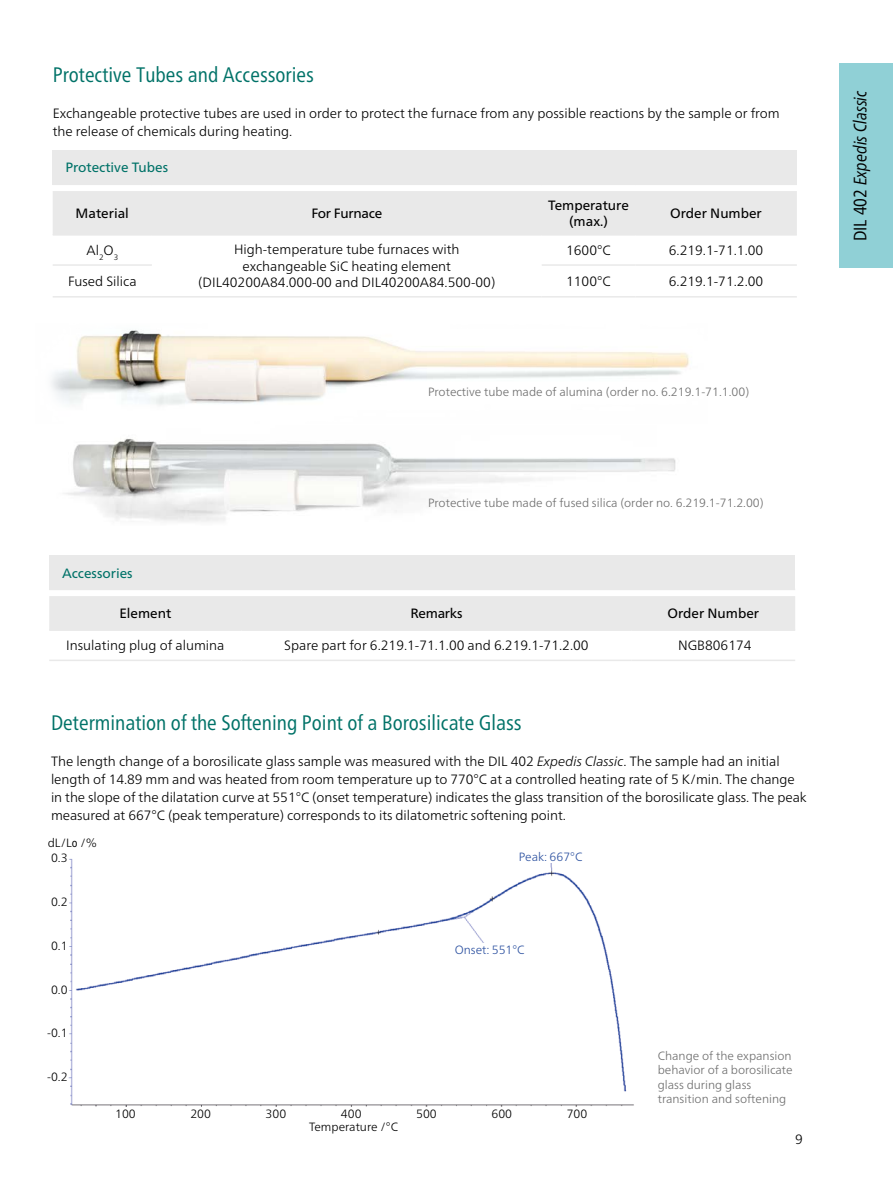
<style>
.page{position:relative;width:893px;height:1191px;background:#fff}
.page>*{position:absolute;margin:0;border:0;box-sizing:border-box;transform-origin:0 0}
.Subhead_1_grün_n{font:condensed 21px "Frutiger Neue LTW1 G";color:#007268}
.Subhead_1_schwarz_n{font:italic condensed 18px "Frutiger Neue LTW1 G";letter-spacing:-.01em;color:#000}
.Fließtext_en_n{font:300 13.5px/18px "Frutiger Neue LTW1 G";color:#000}
.Fließtext_en_n-2{font:13.5px "Frutiger Neue LTW1 G";color:#000}
.Tabellenkopf_n{font:13.5px "Frutiger Neue LTW1 G";color:#007268}
.Fließtext_en_n-3{font:13.5px "Frutiger Neue LTW1 G";letter-spacing:-.02em;color:#000}
.Bildunterschrift_n{font:300 12px/14.4px "Frutiger Neue LTW1 G";color:#6e6e6e}
.Bildunterschrift_n-2{font:300 12px "Frutiger Neue LTW1 G";color:#000}
.Bildunterschrift_n-3{font:300 12px "Frutiger Neue LTW1 G";color:#2c51a0}
.s1{font-style:italic}
.s2{font-weight:400;font-stretch:condensed}
.s3{font-style:normal}
</style>
<div class="page">
<img style="left:68px;top:858px;width:566px;height:249px">
<div style="left:53px;top:150px;width:744px;height:34px;background:#e9e9e9"></div>
<div style="left:53px;top:191px;width:744px;height:43px;background:#e9e9e9"></div>
<hr style="left:53px;top:264px;width:99px;height:2px;background:#e9e9e9">
<hr style="left:542px;top:264px;width:93px;height:2px;background:#e9e9e9">
<hr style="left:635px;top:264px;width:162px;height:2px;background:#e9e9e9">
<hr style="left:53px;top:296px;width:99px;height:1px;background:#e9e9e9">
<hr style="left:152px;top:296px;width:390px;height:1px;background:#e9e9e9">
<hr style="left:542px;top:296px;width:93px;height:1px;background:#e9e9e9">
<hr style="left:635px;top:296px;width:162px;height:1px;background:#e9e9e9">
<hr style="left:53px;top:184px;width:99px;height:1px;background:#e9e9e9">
<hr style="left:152px;top:184px;width:390px;height:1px;background:#e9e9e9">
<hr style="left:542px;top:184px;width:93px;height:1px;background:#e9e9e9">
<hr style="left:635px;top:184px;width:162px;height:1px;background:#e9e9e9">
<hr style="left:53px;top:234px;width:99px;height:2px;background:#e9e9e9">
<hr style="left:152px;top:234px;width:390px;height:2px;background:#e9e9e9">
<hr style="left:542px;top:234px;width:93px;height:2px;background:#e9e9e9">
<hr style="left:635px;top:234px;width:162px;height:2px;background:#e9e9e9">
<img style="left:51px;top:330px;width:639px;height:75px">
<img style="left:65px;top:438px;width:611px;height:84px">
<div style="left:516px;top:850px;width:70px;height:12px;background:#fff"></div>
<div style="left:448px;top:943px;width:83px;height:12px;background:#fff"></div>
<div style="left:49px;top:555px;width:746px;height:34px;background:#e9e9e9"></div>
<div style="left:49px;top:596px;width:746px;height:33px;background:#e9e9e9"></div>
<hr style="left:49px;top:659px;width:193px;height:2px;background:#e9e9e9">
<hr style="left:242px;top:659px;width:389px;height:2px;background:#e9e9e9">
<hr style="left:631px;top:659px;width:164px;height:2px;background:#e9e9e9">
<hr style="left:49px;top:588px;width:193px;height:2px;background:#e9e9e9">
<hr style="left:242px;top:588px;width:389px;height:2px;background:#e9e9e9">
<hr style="left:631px;top:588px;width:164px;height:2px;background:#e9e9e9">
<hr style="left:49px;top:629px;width:193px;height:2px;background:#e9e9e9">
<hr style="left:242px;top:629px;width:389px;height:2px;background:#e9e9e9">
<hr style="left:631px;top:629px;width:164px;height:2px;background:#e9e9e9">
<div style="left:839px;top:64px;width:54px;height:204px;background:#90d0d6"></div>
<p class="Subhead_1_grün_n" style="left:53px;top:59px;width:263px">Protective Tubes and Accessories</p>
<p class="Fließtext_en_n" style="left:53px;top:104px;width:729px">Exchangeable protective tubes are used in order to protect the furnace from any possible reactions by the sample or from the release of chemicals during heating.</p>
<p class="Tabellenkopf_n" style="left:65px;top:160px;width:104px">Protective Tubes</p>
<p class="Fließtext_en_n-2" style="left:76px;top:205px;width:55px">Material</p>
<p class="Fließtext_en_n-3" style="left:311px;top:205px;width:72px">For Furnace</p>
<p class="Fließtext_en_n-2" style="left:548px;top:197px;width:82px">Temperature</p>
<p class="Fließtext_en_n-2" style="left:569px;top:214px;width:40px">(max.)</p>
<p class="Fließtext_en_n-2" style="left:670px;top:205px;width:93px">Order Number</p>
<p class="Fließtext_en_n" style="left:86px;top:241px;width:33px">Al<sub>2</sub>O<sub>3</sub></p>
<p class="Fließtext_en_n" style="left:198px;top:241px;width:298px;line-height:16.5px;text-align:center">High-temperature tube furnaces with exchangeable SiC heating element (DIL40200A84.000-00 and DIL40200A84.500-00)</p>
<p class="Fließtext_en_n" style="left:566px;top:241px;width:46px">1600°C</p>
<p class="Fließtext_en_n" style="left:669px;top:241px;width:96px">6.219.1-71.1.00</p>
<p class="Fließtext_en_n" style="left:68px;top:272px;width:70px">Fused Silica</p>
<p class="Fließtext_en_n" style="left:566px;top:272px;width:46px">1100°C</p>
<p class="Fließtext_en_n" style="left:669px;top:272px;width:96px">6.219.1-71.2.00</p>
<p class="Bildunterschrift_n" style="left:428px;top:385px;width:323px">Protective tube made of alumina (order no. 6.219.1-71.1.00)</p>
<p class="Bildunterschrift_n" style="left:428px;top:495px;width:337px">Protective tube made of fused silica (order no. 6.219.1-71.2.00)</p>
<p class="Tabellenkopf_n" style="left:62px;top:565px;width:72px">Accessories</p>
<p class="Fließtext_en_n-2" style="left:119px;top:605px;width:53px">Element</p>
<p class="Fließtext_en_n-3" style="left:410px;top:605px;width:54px">Remarks</p>
<p class="Fließtext_en_n-2" style="left:667px;top:605px;width:93px">Order Number</p>
<p class="Fließtext_en_n" style="left:66px;top:636px;width:160px">Insulating plug of alumina</p>
<p class="Fließtext_en_n" style="left:284px;top:636px;width:306px">Spare part for 6.219.1-71.1.00 and 6.219.1-71.2.00</p>
<p class="Fließtext_en_n" style="left:678px;top:636px;width:75px">NGB806174</p>
<p class="Subhead_1_grün_n" style="left:51px;top:707px;width:472px">Determination of the Softening Point of a Borosilicate Glass</p>
<p class="Fließtext_en_n" style="left:51px;top:752px;width:745px">The length change of a borosilicate glass sample was measured with the DIL 402 <span class="s1">Expedis Classic</span>. The sample had an initial length of 14.89 mm and was heated from room temperature up to 770°C at a controlled heating rate of 5 K/min. The change</p>
<p class="Fließtext_en_n" style="left:51px;top:788px;width:757px">in the slope of the dilatation curve at 551°C (onset temperature) indicates the glass transition of the borosilicate glass. The peak measured at 667°C (peak temperature) corresponds to its dilatometric softening point.</p>
<p class="Bildunterschrift_n-2" style="left:48px;top:836px;width:51px">dL/L<span class="s2">o</span> /%</p>
<p class="Bildunterschrift_n-2" style="left:51px;top:850px;width:18px">0.3</p>
<p class="Bildunterschrift_n-2" style="left:51px;top:894px;width:18px">0.2</p>
<p class="Bildunterschrift_n-2" style="left:51px;top:938px;width:18px">0.1</p>
<p class="Bildunterschrift_n-2" style="left:51px;top:982px;width:18px">0.0</p>
<p class="Bildunterschrift_n-2" style="left:47px;top:1026px;width:22px">-0.1</p>
<p class="Bildunterschrift_n-2" style="left:47px;top:1069px;width:22px">-0.2</p>
<p class="Bildunterschrift_n-3" style="left:519px;top:849px;width:65px">Peak: 667°C</p>
<p class="Bildunterschrift_n-3" style="left:455px;top:942px;width:71px">Onset: 551°C</p>
<p class="Bildunterschrift_n-2" style="left:115px;top:1107px;width:22px">100</p>
<p class="Bildunterschrift_n-2" style="left:190px;top:1107px;width:22px">200</p>
<p class="Bildunterschrift_n-2" style="left:266px;top:1107px;width:22px">300</p>
<p class="Bildunterschrift_n-2" style="left:341px;top:1107px;width:22px">400</p>
<p class="Bildunterschrift_n-2" style="left:416px;top:1107px;width:22px">500</p>
<p class="Bildunterschrift_n-2" style="left:491px;top:1107px;width:22px">600</p>
<p class="Bildunterschrift_n-2" style="left:567px;top:1107px;width:22px">700</p>
<p class="Bildunterschrift_n-2" style="left:309px;top:1119px;width:90px">Temperature /°C</p>
<p class="Bildunterschrift_n" style="left:658px;top:1048px;width:137px">Change of the expansion behavior of a borosilicate glass during glass transition and softening</p>
<p class="Fließtext_en_n" style="left:795px;top:1130px;width:9px">9</p>
<p class="Subhead_1_schwarz_n" style="left:847px;top:241px;width:152px;rotate:-90deg"><span class="s3">DIL 402</span> Expedis Classic</p>
</div>
